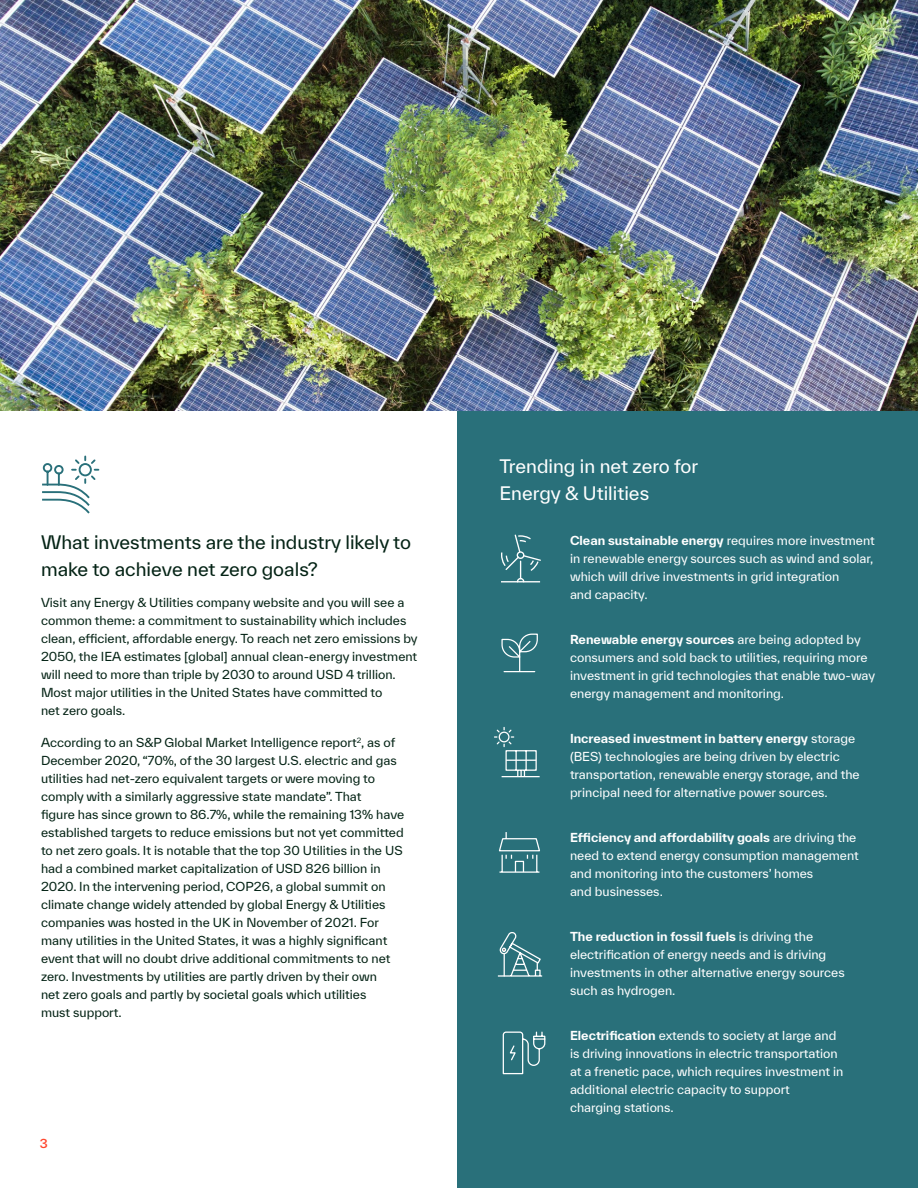
<style>
.page{position:relative;width:918px;height:1188px;background:#fff}
.page>*{position:absolute;margin:0;border:0;box-sizing:border-box;transform-origin:0 0}
.t1{font:18px/27px "TWK Everett";color:#042315}
.t2{font:18px/27px "TWK Everett";color:#fff}
.t3{font:12px/18px "TWK Everett";color:#042315}
.t4{font:12px/18px "TWK Everett";color:#fff}
.t5{font:500 12px "TWK Everett";color:#ff462d}
.s1{font-weight:700}
</style>
<div class="page">
<div style="left:458px;top:0;width:460px;height:1188px;background:#29707a"></div>
<svg style="left:501px;top:633px;width:37px;height:39px"></svg>
<hr style="left:504px;top:671px;width:31px;height:1px;background:#fff">
<svg style="left:501px;top:534px;width:40px;height:49px"></svg>
<svg style="left:494px;top:726px;width:46px;height:52px"></svg>
<hr style="left:506px;top:760px;width:30px;height:1px;background:#fff">
<svg style="left:497px;top:932px;width:46px;height:45px"></svg>
<svg style="left:499px;top:832px;width:41px;height:41px"></svg>
<svg style="left:502px;top:1031px;width:44px;height:44px"></svg>
<img style="left:0;top:0;width:918px;height:410px">
<svg style="left:42px;top:455px;width:58px;height:59px"></svg>
<h1 class="t1" style="left:41px;top:528px;width:371px">What investments are the industry likely to make to achieve net zero goals?</h1>
<p class="t3" style="left:41px;top:594px;width:378px">Visit any Energy &amp; Utilities company website and you will see a common theme: a commitment to sustainability which includes clean, efficient, affordable energy. To reach net zero emissions by 2050, the IEA estimates [global] annual clean-energy investment will need to more than triple by 2030 to around USD 4 trillion.<br>Most major utilities in the United States have committed to<br>net zero goals.</p>
<p class="t3" style="left:41px;top:733px;width:365px">According to an S&amp;P Global Market Intelligence report<sup>2</sup>, as of December 2020, “70%, of the 30 largest U.S. electric and gas utilities had net-zero equivalent targets or were moving to comply with a similarly aggressive state mandate”. That<br>figure has since grown to 86.7%, while the remaining 13% have established targets to reduce emissions but not yet committed to net zero goals. It is notable that the top 30 Utilities in the US had a combined market capitalization of USD 826 billion in 2020. In the intervening period, COP26, a global summit on climate change widely attended by global Energy &amp; Utilities companies was hosted in the UK in November of 2021. For many utilities in the United States, it was a highly significant event that will no doubt drive additional commitments to net zero. Investments by utilities are partly driven by their own<br>net zero goals and partly by societal goals which utilities<br>must support.</p>
<p class="t5" style="left:40px;top:1135px;width:9px">3</p>
<h1 class="t2" style="left:500px;top:452px;width:200px">Trending in net zero for<br>Energy &amp; Utilities</h1>
<p class="t4" style="left:570px;top:531px;width:306px"><span class="s1">Clean sustainable energy</span> requires more investment in renewable energy sources such as wind and solar, which will drive investments in grid integration<br>and capacity.</p>
<p class="t4" style="left:570px;top:630px;width:307px"><span class="s1">Renewable energy sources</span> are being adopted by consumers and sold back to utilities, requiring more investment in grid technologies that enable two-way energy management and monitoring.</p>
<p class="t4" style="left:570px;top:729px;width:291px"><span class="s1">Increased investment in battery energy</span> storage (BES) technologies are being driven by electric transportation, renewable energy storage, and the principal need for alternative power sources.</p>
<p class="t4" style="left:570px;top:828px;width:290px"><span class="s1">Efficiency and affordability goals</span> are driving the need to extend energy consumption management and monitoring into the customers’ homes<br>and businesses.</p>
<p class="t4" style="left:570px;top:927px;width:276px"><span class="s1">The reduction in fossil fuels</span> is driving the electrification of energy needs and is driving investments in other alternative energy sources such as hydrogen.</p>
<p class="t4" style="left:570px;top:1026px;width:275px"><span class="s1">Electrification</span> extends to society at large and is driving innovations in electric transportation at a frenetic pace, which requires investment in additional electric capacity to support charging stations.</p>
</div>
